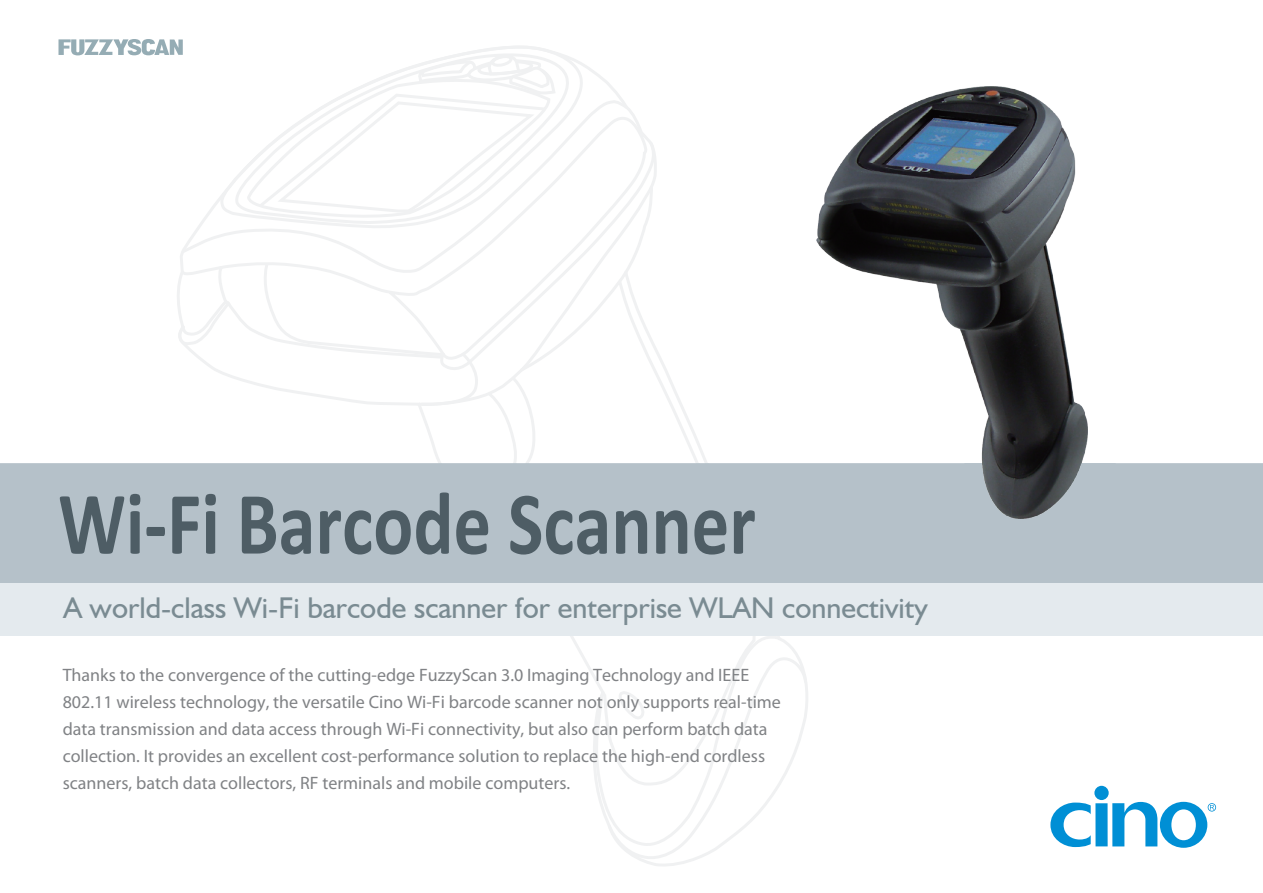
<style>
.page{position:relative;width:1263px;height:893px;background:#fff}
.page>*{position:absolute;margin:0;border:0;box-sizing:border-box;transform-origin:0 0}
.t1{font:700 90px "Calibri";color:#4e5d65;scale:.83 1}
.t2{font:30px "Humanist 521 BT";color:#7a8b92}
.t3{font:18px/27px "Myriad Pro";color:#808285}
</style>
<div class="page">
<svg style="left:180px;top:98px;width:451px;height:166px"></svg>
<svg style="left:262px;top:139px;width:395px;height:125px"></svg>
<svg style="left:416px;top:185px;width:238px;height:82px"></svg>
<svg style="left:219px;top:46px;width:366px;height:185px"></svg>
<svg style="left:232px;top:49px;width:342px;height:175px"></svg>
<svg style="left:177px;top:264px;width:453px;height:199px"></svg>
<svg style="left:599px;top:278px;width:158px;height:588px"></svg>
<svg style="left:593px;top:636px;width:215px;height:225px"></svg>
<svg style="left:246px;top:52px;width:311px;height:168px"></svg>
<div style="left:0;top:583px;width:1263px;height:53px;background:#e4eaee"></div>
<svg style="left:1050px;top:786px;width:166px;height:62px"></svg>
<svg style="left:59px;top:39px;width:124px;height:16px"></svg>
<div style="left:1px;top:463px;width:1262px;height:119px;background:#b5c1c9"></div>
<img style="left:817px;top:87px;width:270px;height:431px">
<img style="left:886px;top:118px;width:130px;height:57px">
<h1 class="t1" style="left:58px;top:466px;width:842px">Wi-Fi Barcode Scanner</h1>
<h2 class="t2" style="left:63px;top:589px;width:866px">A world-class Wi-Fi barcode scanner for enterprise WLAN connectivity</h2>
<p class="t3" style="left:63px;top:661px;width:720px">Thanks to the convergence of the cutting-edge FuzzyScan 3.0 Imaging Technology and IEEE 802.11 wireless technology, the versatile Cino Wi-Fi barcode scanner not only supports real-time data transmission and data access through Wi-Fi connectivity, but also can perform batch data collection. It provides an excellent cost-performance solution to replace the high-end cordless scanners, batch data collectors, RF terminals and mobile computers.</p>
</div>
